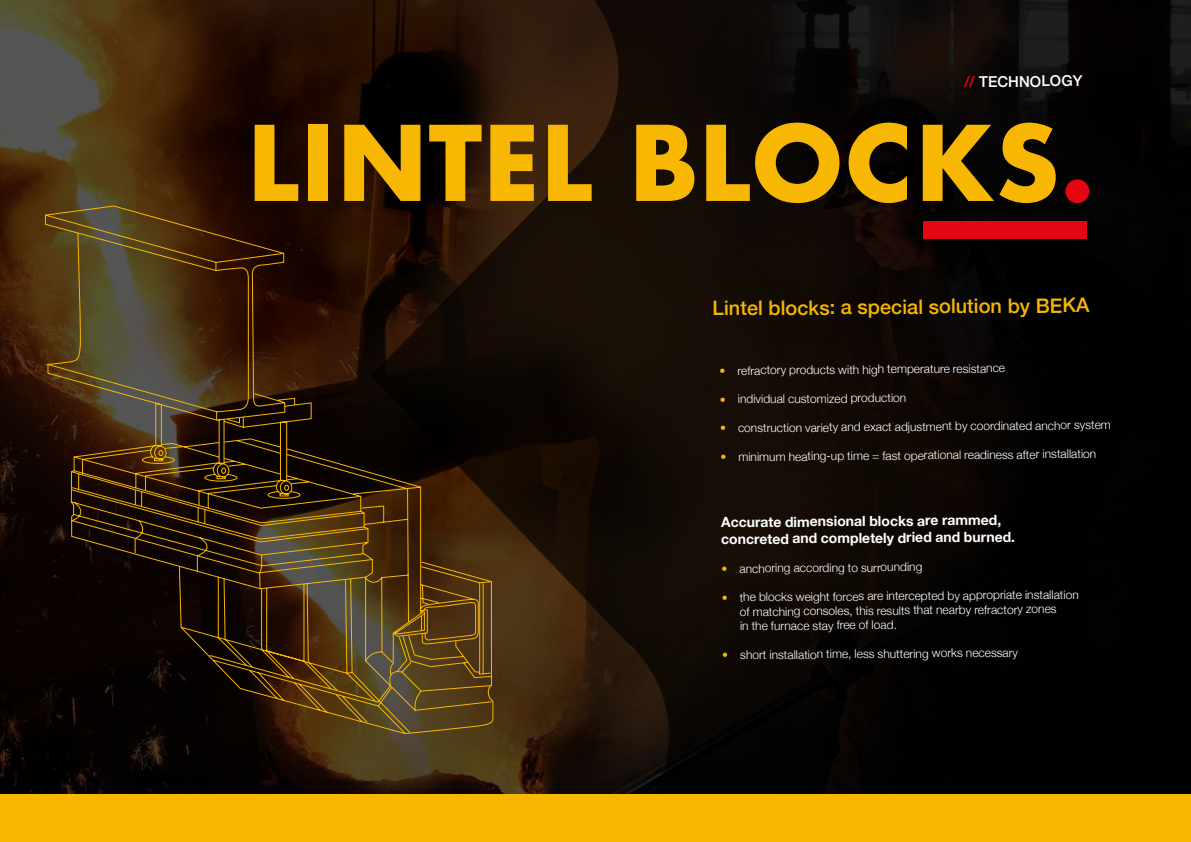
<style>
.page{position:relative;width:1191px;height:842px;background:#fff}
.page>*{position:absolute;margin:0;border:0;box-sizing:border-box;transform-origin:0 0}
.t1{font:700 101.1px "Futura";color:#f7b703}
.t2{font:500 20px "Helvetica Neue";color:#f7b703}
.t3{font:500 15px "Helvetica Neue";color:#fff}
.t4{font:700 14px/16.9px "Helvetica Neue";color:#fff}
.t5{font:300 12px/14.8px "Helvetica Neue";color:#fff}
.s1{color:#e30613}
.s2{color:#f7b703}
</style>
<div class="page">
<img style="left:0;top:0;width:315px;height:794px">
<img style="left:315px;top:0;width:876px;height:794px">
<div style="left:0;top:794px;width:1191px;height:48px;background:#f7b703"></div>
<div style="left:923px;top:221px;width:163px;height:17px;background:#e30613"></div>
<svg style="left:44px;top:205px;width:450px;height:589px;background:#33210c"></svg>
<p class="t3" style="left:964px;top:70px;width:120px;rotate:-1deg"><span class="s1">//</span> TECHNOLOGY</p>
<h1 class="t1" style="left:247px;top:90px;width:849px">LINTEL BLOCKS<span class="s1">.</span></h1>
<h2 class="t2" style="left:712px;top:291px;width:378px">Lintel blocks: a special solution by BEKA</h2>
<p class="t5" style="left:719px;top:361px;width:287px"><span class="s2">•</span> refractory products with high temperature resistance</p>
<p class="t5" style="left:720px;top:390px;width:188px"><span class="s2">•</span> individual customized production</p>
<p class="t5" style="left:720px;top:418px;width:392px"><span class="s2">•</span> construction variety and exact adjustment by coordinated anchor system</p>
<p class="t5" style="left:720px;top:447px;width:378px"><span class="s2">•</span> minimum heating-up time = fast operational readiness after installation</p>
<p class="t4" style="left:720px;top:515px;width:295px;rotate:-1deg">Accurate dimensional blocks are rammed, concreted and completely dried and burned.</p>
<p class="t5" style="left:721px;top:559px;width:202px"><span class="s2">•</span> anchoring according to surrounding</p>
<p class="t5" style="left:740px;top:587px;width:341px;text-indent:-18px"><span class="s2">•</span> the blocks weight forces are intercepted by appropriate installation of matching consoles, this results that nearby refractory zones<br>in the furnace stay free of load.</p>
<p class="t5" style="left:722px;top:645px;width:297px"><span class="s2">•</span> short installation time, less shuttering works necessary</p>
</div>
